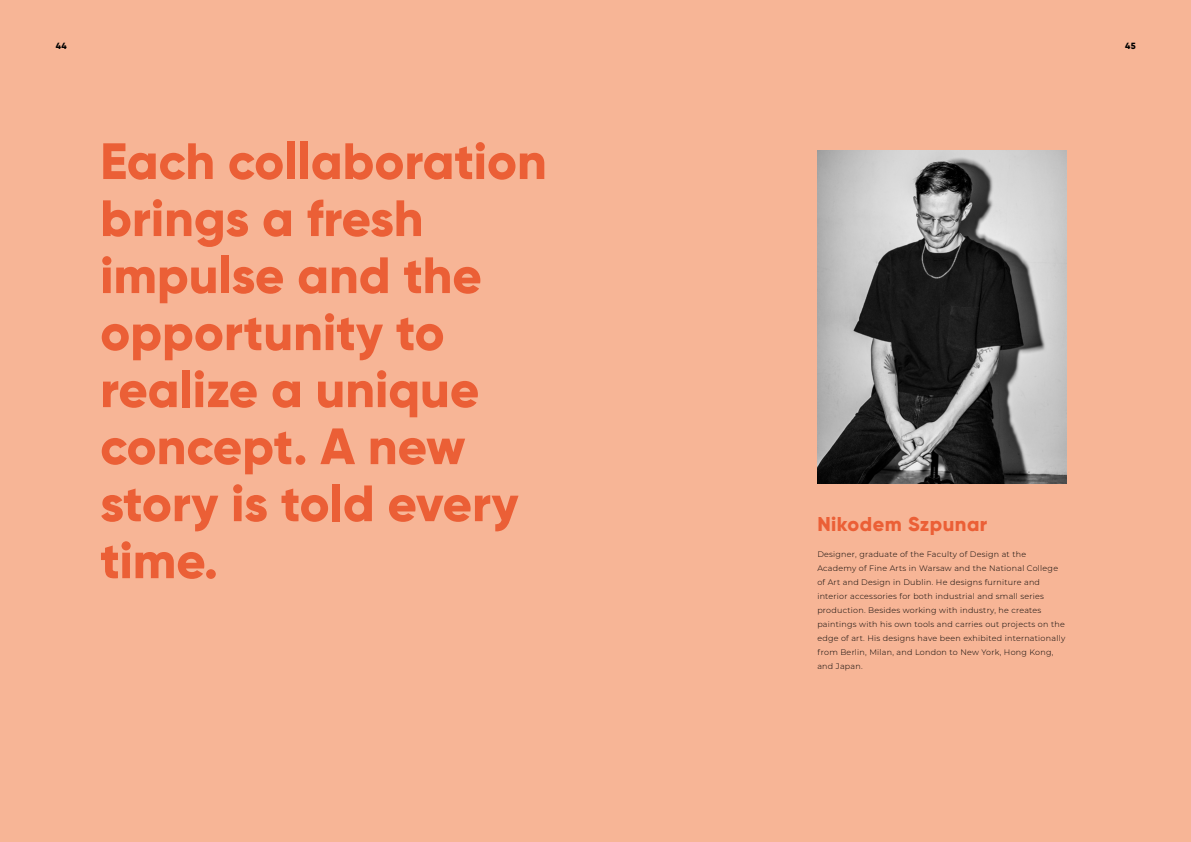
<style>
.page{position:relative;width:1191px;height:842px;background:#f7b596}
.page>*{position:absolute;margin:0;border:0;box-sizing:border-box;transform-origin:0 0}
.t1{font:800 51px/57px "Gilroy";color:#eb5f36}
.t2{font:800 20px "Gilroy";letter-spacing:.025em;color:#eb5f36}
.t3{font:800 9px "Gilroy";color:#000}
.t4{font:300 8px/14px "Montserrat";letter-spacing:.03em;color:#000}
</style>
<div class="page">
<img style="left:817px;top:150px;width:249px;height:334px">
<p class="t3" style="left:56px;top:40px;width:12px">44</p>
<p class="t3" style="left:1125px;top:40px;width:12px">45</p>
<h1 class="t1" style="left:100px;top:132px;width:448px">Each collaboration brings a fresh impulse and the opportunity to realize a unique concept. A new story is told every time.</h1>
<h2 class="t2" style="left:817px;top:512px;width:171px">Nikodem Szpunar</h2>
<p class="t4" style="left:817px;top:547px;width:249px">Designer, graduate of the Faculty of Design at the Academy of Fine Arts in Warsaw and the National College of Art and Design in Dublin. He designs furniture and interior accessories for both industrial and small series production. Besides working with industry, he creates paintings with his own tools and carries out projects on the edge of art. His designs have been exhibited internationally from Berlin, Milan, and London to New York, Hong Kong, and Japan.</p>
</div>
